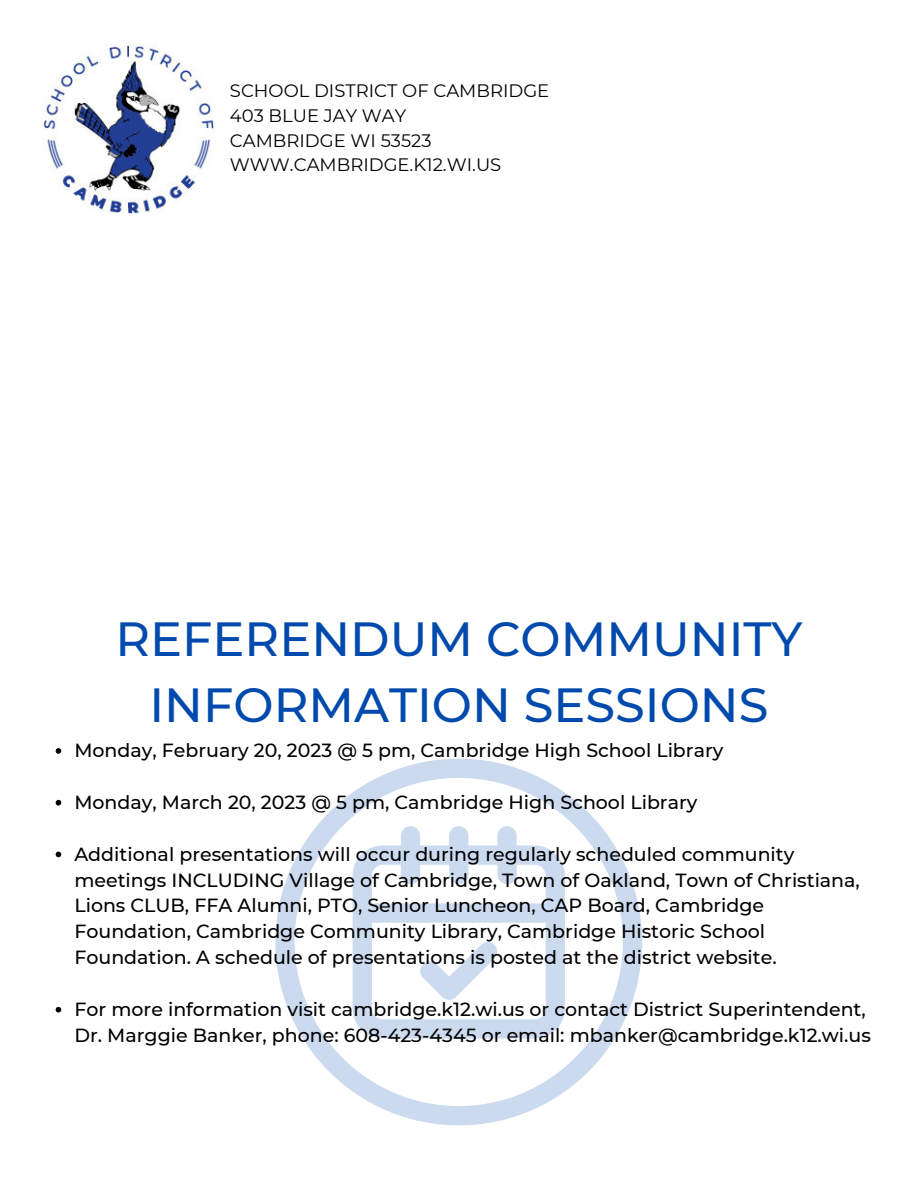
<style>
.page{position:relative;width:918px;height:1188px;background:#fff}
.page>*{position:absolute;margin:0;border:0;box-sizing:border-box;transform-origin:0 0}
.t1{font:500 47.85px/66.3px "Montserrat";color:#004aad;text-align:center}
.t2{font:500 19.05px/25.8px "Montserrat";color:#000}
.t3{font:18px/24.8px "Montserrat";color:#000}
</style>
<div class="page">
<img style="left:42px;top:43px;width:173px;height:171px">
<svg style="left:275px;top:759px;width:367px;height:366px"></svg>
<svg style="left:56px;top:748px;width:5px;height:6px"></svg>
<svg style="left:56px;top:800px;width:5px;height:6px"></svg>
<svg style="left:56px;top:852px;width:5px;height:5px"></svg>
<svg style="left:56px;top:1007px;width:5px;height:6px"></svg>
<p class="t3" style="left:230px;top:78px;width:321px">SCHOOL DISTRICT OF CAMBRIDGE<br>403 BLUE JAY WAY<br>CAMBRIDGE WI 53523<br>WWW.CAMBRIDGE.K12.WI.US</p>
<h1 class="t1" style="left:115px;top:606px;width:689px">REFERENDUM COMMUNITY<br>INFORMATION SESSIONS</h1>
<p class="t2" style="left:74px;top:737px;width:651px">Monday, February 20, 2023 @ 5 pm, Cambridge High School Library</p>
<p class="t2" style="left:74px;top:789px;width:625px">Monday, March 20, 2023 @ 5 pm, Cambridge High School Library</p>
<p class="t2" style="left:74px;top:841px;width:787px">Additional presentations will occur during regularly scheduled community meetings INCLUDING Village of Cambridge, Town of Oakland, Town of Christiana, Lions CLUB, FFA Alumni, PTO, Senior Luncheon, CAP Board, Cambridge Foundation, Cambridge Community Library, Cambridge Historic School Foundation. A schedule of presentations is posted at the district website.</p>
<p class="t2" style="left:74px;top:996px;width:798px">For more information visit cambridge.k12.wi.us or contact District Superintendent,<br>Dr. Marggie Banker, phone: 608-423-4345 or email: mbanker@cambridge.k12.wi.us</p>
</div>
